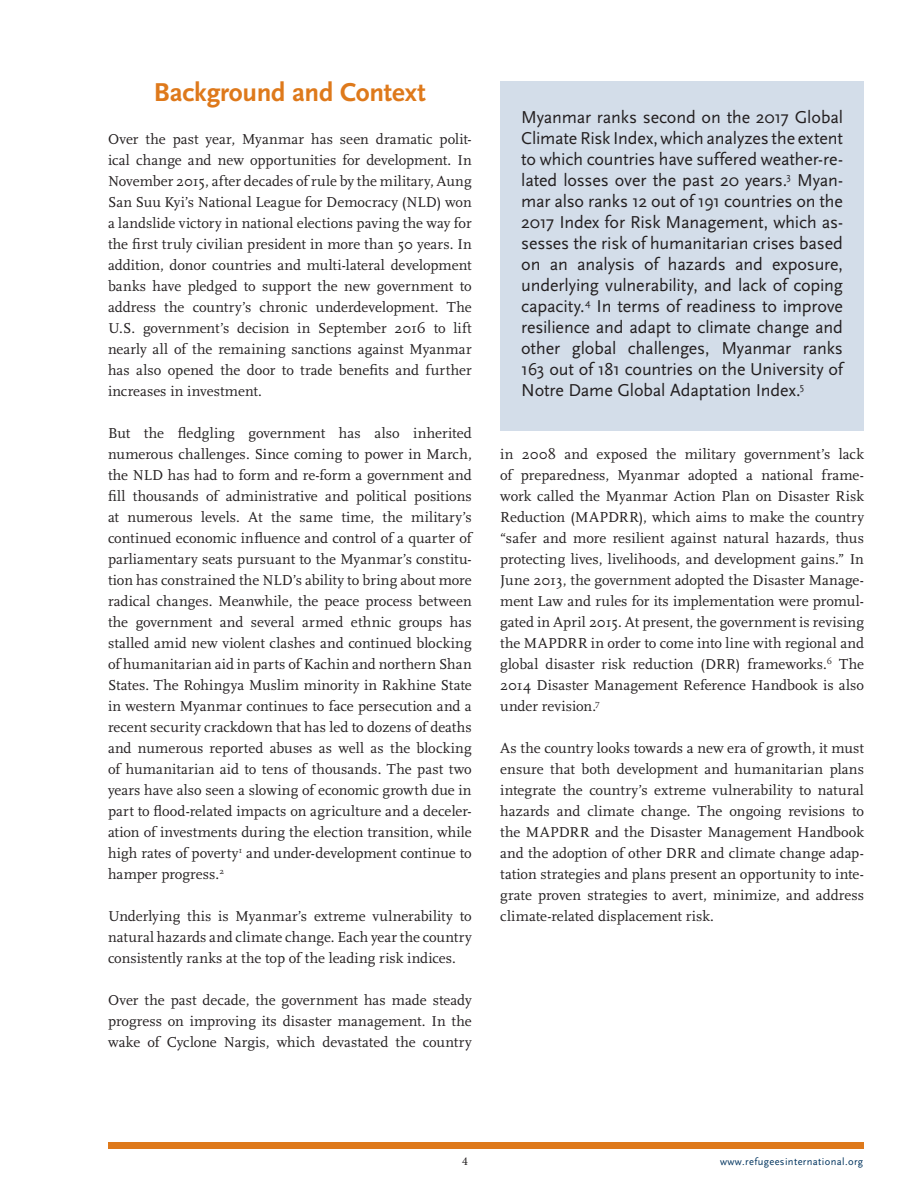
<style>
.page{position:relative;width:918px;height:1188px;background:#fff}
.page>*{position:absolute;margin:0;border:0;box-sizing:border-box;transform-origin:0 0}
.Section_head{font:700 27px "Scala Sans";letter-spacing:-.01em;color:#de791b}
.running_text{font:18px/21px "Scala Sans";letter-spacing:-.01em;color:#231f20;text-align:justify}
.Report_text{font:15px/21px "Scala";letter-spacing:.005em;color:#231f20;text-align:justify}
.t1{font:12px "Minion Pro";color:#231f20}
.t2{font:10.5px "Scala Sans";letter-spacing:.035em;color:#00345e}
</style>
<div class="page">
<div style="left:108px;top:1142px;width:756px;height:7px;background:#de791b"></div>
<div style="left:500px;top:81px;width:364px;height:349px;background:#d3dde9"></div>
<p class="Section_head" style="left:154px;top:78px;width:274px">Background and Context</p>
<p class="Report_text" style="left:108px;top:129px;width:365px">Over the past year, Myanmar has seen dramatic polit&shy;ical change and new opportunities for development. In November 2015, after decades of rule by the military, Aung San Suu Kyi’s National League for Democracy (NLD) won a landslide victory in national elections paving the way for the first truly civilian president in more than 50 years. In addition, donor countries and multi-lateral development banks have pledged to support the new government to address the country’s chronic underdevelopment. The U.S. government’s decision in September 2016 to lift nearly all of the remaining sanctions against Myanmar has also opened the door to trade benefits and further increases in investment.</p>
<p class="Report_text" style="left:108px;top:423px;width:365px">But the fledgling government has also inherited numerous challenges. Since coming to power in March, the NLD has had to form and re-form a government and fill thousands of administrative and political positions at numerous levels. At the same time, the military’s continued economic influence and control of a quarter of parliamentary seats pursuant to the Myanmar’s constitu&shy;tion has constrained the NLD’s ability to bring about more radical changes. Meanwhile, the peace process between the government and several armed ethnic groups has stalled amid new violent clashes and continued blocking of humanitarian aid in parts of Kachin and northern Shan States. The Rohingya Muslim minority in Rakhine State in western Myanmar continues to face persecution and a recent security crackdown that has led to dozens of deaths and numerous reported abuses as well as the blocking of humanitarian aid to tens of thousands. The past two years have also seen a slowing of economic growth due in part to flood-related impacts on agriculture and a deceler&shy;ation of investments during the election transition, while high rates of poverty<sup>1</sup> and under-development continue to hamper progress.<sup>2</sup></p>
<p class="Report_text" style="left:108px;top:906px;width:365px">Underlying this is Myanmar’s extreme vulnerability to natural hazards and climate change. Each year the country consistently ranks at the top of the leading risk indices.</p>
<p class="Report_text" style="left:108px;top:990px;width:365px">Over the past decade, the government has made steady progress on improving its disaster management. In the wake of Cyclone Nargis, which devastated the country</p>
<p class="running_text" style="left:521px;top:107px;width:323px">Myanmar ranks second on the 2017 Global Climate Risk Index, which analyzes the extent to which countries have suffered weather-re&shy;lated losses over the past 20 years.<sup>3</sup> Myan&shy;mar also ranks 12 out of 191 countries on the 2017 Index for Risk Management, which as&shy;sesses the risk of humanitarian crises based on an analysis of hazards and exposure, underlying vulnerability, and lack of coping capacity.<sup>4</sup> In terms of readiness to improve resilience and adapt to climate change and other global challenges, Myanmar ranks 163 out of 181 countries on the University of Notre Dame Global Adaptation Index.<sup>5</sup></p>
<p class="Report_text" style="left:500px;top:444px;width:365px">in 2008 and exposed the military government’s lack of preparedness, Myanmar adopted a national frame&shy;work called the Myanmar Action Plan on Disaster Risk Reduction (MAPDRR), which aims to make the country “safer and more resilient against natural hazards, thus protecting lives, livelihoods, and development gains.” In June 2013, the government adopted the Disaster Manage&shy;ment Law and rules for its implementation were promul&shy;gated in April 2015. At present, the government is revising the MAPDRR in order to come into line with regional and global disaster risk reduction (DRR) frameworks.<sup>6</sup> The 2014 Disaster Management Reference Handbook is also under revision.<sup>7</sup></p>
<p class="Report_text" style="left:500px;top:738px;width:365px">As the country looks towards a new era of growth, it must ensure that both development and humanitarian plans integrate the country’s extreme vulnerability to natural hazards and climate change. The ongoing revisions to the MAPDRR and the Disaster Management Handbook and the adoption of other DRR and climate change adap&shy;tation strategies and plans present an opportunity to inte&shy;grate proven strategies to avert, minimize, and address climate-related displacement risk.</p>
<p class="t1" style="left:462px;top:1153px;width:7px">4</p>
<p class="t2" style="left:720px;top:1156px;width:145px">www.refugeesinternational.org</p>
</div>
